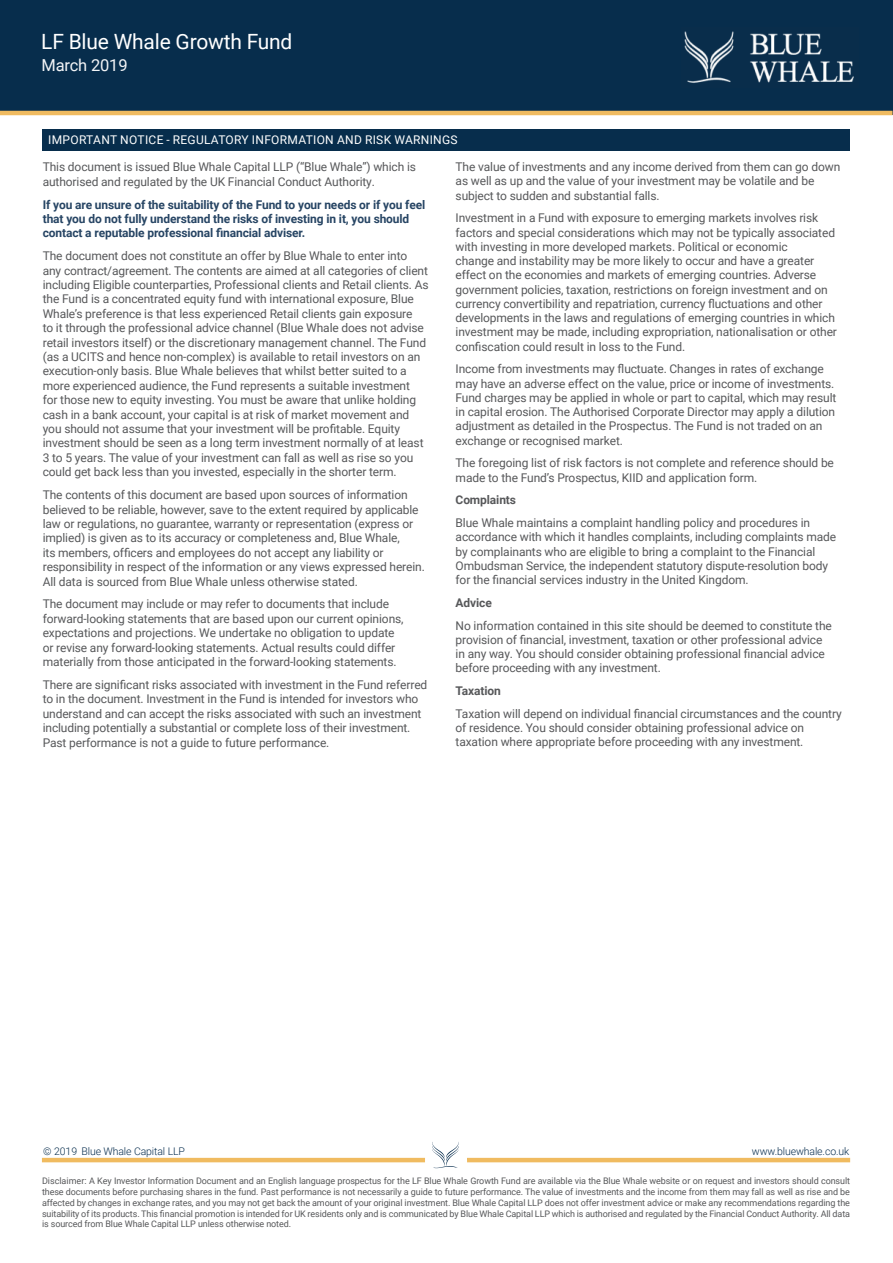
<style>
.page{position:relative;width:893px;height:1263px;background:#fff}
.page>*{position:absolute;margin:0;border:0;box-sizing:border-box;transform-origin:0 0}
.t1{font:21px "Roboto";letter-spacing:-.01em;color:#fff}
.t2{font:16.5px "Roboto";letter-spacing:-.01em;color:#f2f4f6}
.t3{font:12px/14.4px "Roboto";letter-spacing:-.01em;color:#57585a}
.t4{font:700 12px/14.4px "Roboto";letter-spacing:-.01em;color:#274564}
.t5{font:12px "Roboto";letter-spacing:.025em;color:#fff}
.t6{font:300 10.5px "Roboto";letter-spacing:-.01em;color:#052b4c}
.t7{font:300 10.5px "Roboto";color:#072d4c}
.t8{font:9px/10.8px "Roboto";letter-spacing:-.01em;color:#57585a;text-align:justify}
.s1{font-weight:700}
.s2{color:#052b4c}
</style>
<div class="page">
<div style="left:0;top:0;width:893px;height:114px;background:#072d4c"></div>
<hr style="left:0;top:111px;width:892px;height:4px;background:#f0bb60">
<svg style="left:432px;top:1142px;width:27px;height:26px"></svg>
<hr style="left:42px;top:1158px;width:383px;height:4px;background:#f0bb60">
<hr style="left:467px;top:1158px;width:383px;height:4px;background:#f0bb60">
<img style="left:684px;top:31px;width:170px;height:52px">
<div style="left:43px;top:129px;width:807px;height:22px;background:#072d4c"></div>
<p class="t1" style="left:41px;top:27px;width:253px">LF Blue Whale Growth Fund</p>
<p class="t2" style="left:41px;top:54px;width:88px">March 2019</p>
<p class="t5" style="left:48px;top:132px;width:411px">IMPORTANT NOTICE - REGULATORY INFORMATION AND RISK WARNINGS</p>
<p class="t3" style="left:43px;top:159px;width:375px">This document is issued Blue Whale Capital LLP (“Blue Whale”) which is authorised and regulated by the UK Financial Conduct Authority.</p>
<p class="t4" style="left:43px;top:197px;width:384px">If you are unsure of the suitability of the Fund to your needs or if you feel that you do not fully understand the risks of investing in it, you should contact a reputable professional financial adviser.</p>
<p class="t3" style="left:43px;top:248px;width:387px">The document does not constitute an offer by Blue Whale to enter into any contract/agreement. The contents are aimed at all categories of client including Eligible counterparties, Professional clients and Retail clients. As the Fund is a concentrated equity fund with international exposure, Blue Whale’s preference is that less experienced Retail clients gain exposure<br>to it through the professional advice channel (Blue Whale does not advise retail investors itself) or the discretionary management channel. The Fund (as a UCITS and hence non-complex) is available to retail investors on an execution-only basis. Blue Whale believes that whilst better suited to a more experienced audience, the Fund represents a suitable investment<br>for those new to equity investing. You must be aware that unlike holding cash in a bank account, your capital is at risk of market movement and you should not assume that your investment will be profitable. Equity investment should be seen as a long term investment normally of at least 3 to 5 years. The value of your investment can fall as well as rise so you could get back less than you invested, especially in the shorter term.</p>
<p class="t3" style="left:43px;top:487px;width:384px">The contents of this document are based upon sources of information believed to be reliable, however, save to the extent required by applicable law or regulations, no guarantee, warranty or representation (express or implied) is given as to its accuracy or completeness and, Blue Whale,<br>its members, officers and employees do not accept any liability or responsibility in respect of the information or any views expressed herein.<br>All data is sourced from Blue Whale unless otherwise stated.</p>
<p class="t3" style="left:43px;top:596px;width:362px">The document may include or may refer to documents that include forward-looking statements that are based upon our current opinions, expectations and projections. We undertake no obligation to update or revise any forward-looking statements. Actual results could differ materially from those anticipated in the forward-looking statements.</p>
<p class="t3" style="left:43px;top:677px;width:386px">There are significant risks associated with investment in the Fund referred to in the document. Investment in the Fund is intended for investors who understand and can accept the risks associated with such an investment including potentially a substantial or complete loss of their investment.<br>Past performance is not a guide to future performance.</p>
<p class="t3" style="left:456px;top:159px;width:386px">The value of investments and any income derived from them can go down as well as up and the value of your investment may be volatile and be subject to sudden and substantial falls.</p>
<p class="t3" style="left:456px;top:211px;width:383px">Investment in a Fund with exposure to emerging markets involves risk factors and special considerations which may not be typically associated with investing in more developed markets. Political or economic<br>change and instability may be more likely to occur and have a greater effect on the economies and markets of emerging countries. Adverse government policies, taxation, restrictions on foreign investment and on currency convertibility and repatriation, currency fluctuations and other developments in the laws and regulations of emerging countries in which investment may be made, including expropriation, nationalisation or other confiscation could result in loss to the Fund.</p>
<p class="t3" style="left:456px;top:362px;width:382px">Income from investments may fluctuate. Changes in rates of exchange may have an adverse effect on the value, price or income of investments.<br>Fund charges may be applied in whole or part to capital, which may result in capital erosion. The Authorised Corporate Director may apply a dilution adjustment as detailed in the Prospectus. The Fund is not traded on an exchange or recognised market.</p>
<p class="t3" style="left:456px;top:456px;width:380px">The foregoing list of risk factors is not complete and reference should be made to the Fund’s Prospectus, KIID and application form.</p>
<p class="t3" style="left:456px;top:488px;width:356px;line-height:22.8px"><span class="s1">Complaints<br></span>Blue Whale maintains a complaint handling policy and procedures in</p>
<p class="t3" style="left:456px;top:530px;width:382px">accordance with which it handles complaints, including complaints made by complainants who are eligible to bring a complaint to the Financial Ombudsman Service, the independent statutory dispute-resolution body for the financial services industry in the United Kingdom.</p>
<p class="t3" style="left:456px;top:591px;width:378px;line-height:22.8px"><span class="s1">Advice<br></span>No information contained in this site should be deemed to constitute the</p>
<p class="t3" style="left:456px;top:632px;width:371px">provision of financial, investment, taxation or other professional advice in any way. You should consider obtaining professional financial advice before proceeding with any investment.</p>
<p class="t3" style="left:456px;top:679px;width:388px;line-height:22.8px"><span class="s1">Taxation<br></span>Taxation will depend on individual financial circumstances and the country</p>
<p class="t3" style="left:456px;top:720px;width:350px">of residence. You should consider obtaining professional advice on taxation where appropriate before proceeding with any investment.</p>
<p class="t6" style="left:71px;top:1144px;width:116px">8 Blue Whale Capital LLP</p>
<p class="t6" style="left:752px;top:1144px;width:99px">www.bluewhale.co.uk</p>
<p class="t7" style="left:43px;top:1144px;width:36px"><span class="s2">©</span> 2019</p>
<p class="t8" style="left:42px;top:1175px;width:809px">Disclaimer: A Key Investor Information Document and an English language prospectus for the LF Blue Whale Growth Fund are available via the Blue Whale website or on request and investors should consult these documents before purchasing shares in the fund. Past performance is not necessarily a guide to future performance. The value of investments and the income from them may fall as well as rise and be affected by changes in exchange rates, and you may not get back the amount of your original investment. Blue Whale Capital LLP does not offer investment advice or make any recommendations regarding the suitability of its products. This financial promotion is intended for UK residents only and is communicated by Blue Whale Capital LLP which is authorised and regulated by the Financial Conduct Authority. All data is sourced from Blue Whale Capital LLP unless otherwise noted.</p>
</div>
